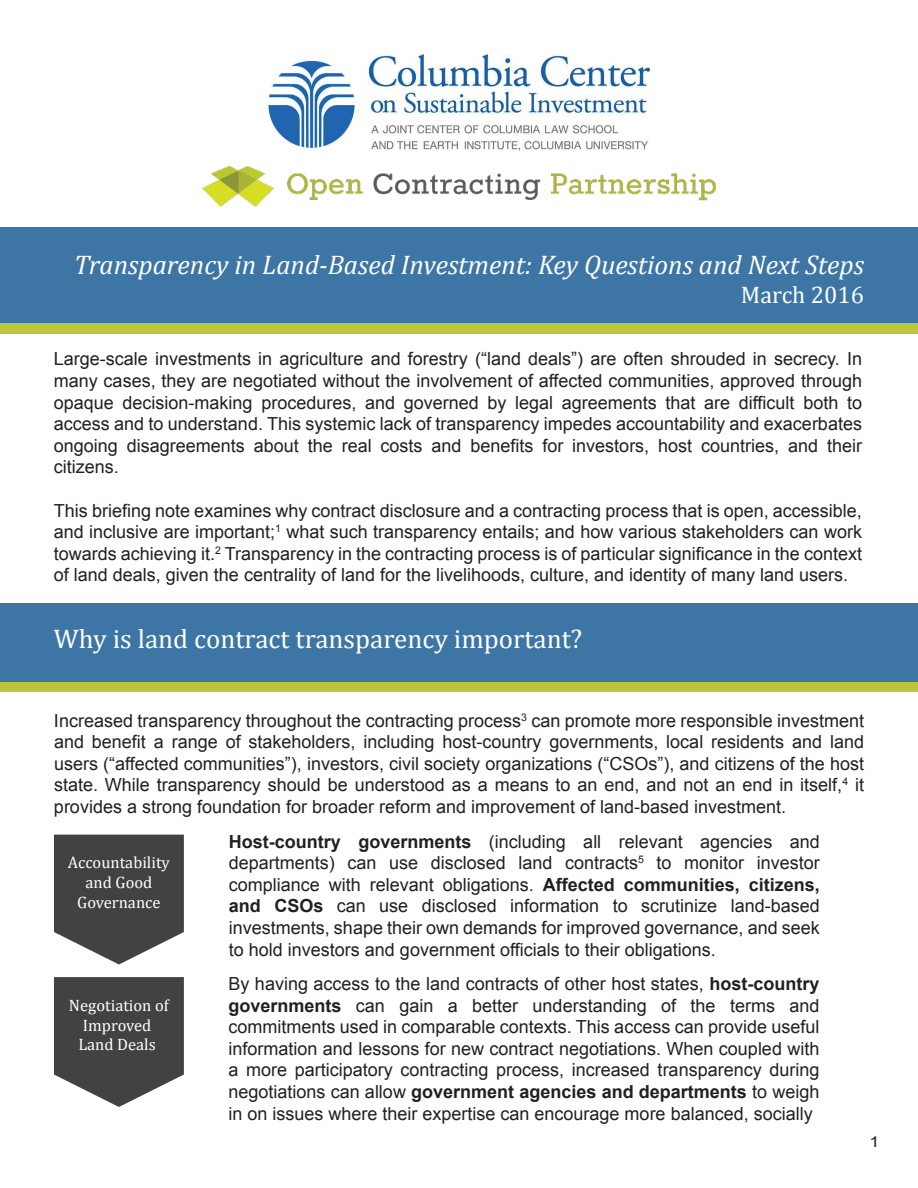
<style>
.page{position:relative;width:918px;height:1188px;background:#fff}
.page>*{position:absolute;margin:0;border:0;box-sizing:border-box;transform-origin:0 0}
.t1{font:italic 27px "Cambria";color:#fff}
.t2{font:27px "Cambria";color:#fff}
.t3{font:24px "Cambria";color:#fff}
.t4{font:18px/21.6px "Arial";color:#231f20;text-align:justify}
.t5{font:16.5px/19.8px "Cambria";color:#fff;text-align:center}
.t6{font:15px "Arial";color:#231f20;scale:1.18 1}
.s1{font-weight:700}
</style>
<div class="page">
<img style="left:268px;top:54px;width:382px;height:96px">
<img style="left:203px;top:166px;width:512px;height:41px">
<div style="left:0;top:227px;width:918px;height:97px;background:#3d76a4"></div>
<div style="left:0;top:323px;width:918px;height:11px;background:#bbc53e"></div>
<div style="left:0;top:681px;width:918px;height:11px;background:#bbc53e"></div>
<div style="left:0;top:603px;width:918px;height:78px;background:#3d76a4"></div>
<svg style="left:54px;top:835px;width:130px;height:130px;background:#595a59"></svg>
<svg style="left:54px;top:977px;width:130px;height:130px;background:#595a59"></svg>
<h1 class="t1" style="left:74px;top:248px;width:791px">Transparency in Land-Based Investment: Key Questions and Next Steps</h1>
<h2 class="t3" style="left:741px;top:280px;width:125px">March 2016</h2>
<p class="t4" style="left:54px;top:348px;width:810px">Large-scale investments in agriculture and forestry (“land deals”) are often shrouded in secrecy. In many cases, they are negotiated without the involvement of affected communities, approved through opaque decision-making procedures, and governed by legal agreements that are difficult both to access and to understand. This systemic lack of transparency impedes accountability and exacerbates ongoing disagreements about the real costs and benefits for investors, host countries, and their citizens.</p>
<p class="t4" style="left:54px;top:500px;width:810px">This briefing note examines why contract disclosure and a contracting process that is open, accessible, and inclusive are important;<sup>1</sup> what such transparency entails; and how various stakeholders can work towards achieving it.<sup>2</sup> Transparency in the contracting process is of particular significance in the context of land deals, given the centrality of land for the livelihoods, culture, and identity of many land users.</p>
<h1 class="t2" style="left:54px;top:622px;width:530px">Why is land contract transparency important?</h1>
<p class="t4" style="left:54px;top:710px;width:812px">Increased transparency throughout the contracting process<sup>3</sup> can promote more responsible investment and benefit a range of stakeholders, including host-country governments, local residents and land users (“affected communities”), investors, civil society organizations (“CSOs”), and citizens of the host state. While transparency should be understood as a means to an end, and not an end in itself,<sup>4</sup> it provides a strong foundation for broader reform and improvement of land-based investment.</p>
<p class="t4" style="left:229px;top:831px;width:592px"><span class="s1">Host-country governments</span> (including all relevant agencies and departments) can use disclosed land contracts<sup>5</sup> to monitor investor compliance with relevant obligations. <span class="s1">Affected communities, citizens, and CSOs</span> can use disclosed information to scrutinize land-based investments, shape their own demands for improved governance, and seek to hold investors and government officials to their obligations.</p>
<p class="t4" style="left:228px;top:973px;width:592px">By having access to the land contracts of other host states, <span class="s1">host-country governments</span> can gain a better understanding of the terms and commitments used in comparable contexts. This access can provide useful information and lessons for new contract negotiations. When coupled with a more participatory contracting process, increased transparency during negotiations can allow <span class="s1">government agencies and departments</span> to weigh in on issues where their expertise can encourage more balanced, socially</p>
<p class="t5" style="left:68px;top:853px;width:103px">Accountability and Good<br>Governance</p>
<p class="t5" style="left:69px;top:995px;width:101px">Negotiation of<br>Improved<br>Land Deals</p>
<p class="t6" style="left:869px;top:1132px;width:10px">1</p>
</div>
